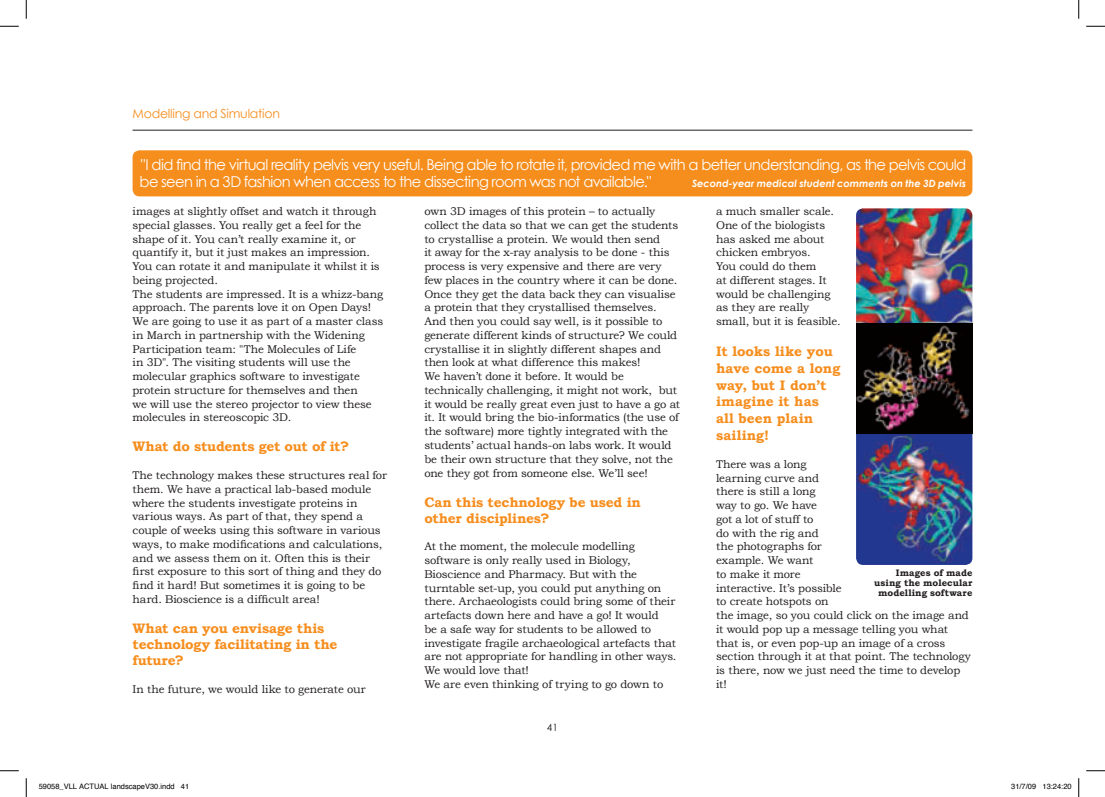
<style>
.page{position:relative;width:1105px;height:797px;background:#fff}
.page>*{position:absolute;margin:0;border:0;box-sizing:border-box;transform-origin:0 0}
.t1{font:15px/17.5px "Century Gothic";letter-spacing:-.04em;color:#fff}
.t2{font:700 13.75px/16.9px "Bookman Old Style";letter-spacing:-.01em;color:#f68e1e}
.t3{font:12.5px "Century Gothic";letter-spacing:-.02em;color:#f68e1e}
.t4{font:11.25px/13.8px "Bookman Old Style";letter-spacing:-.01em;color:#231f20}
.t5{font:italic 700 10px "Century Gothic";letter-spacing:-.005em;color:#fff}
.t6{font:10px "Century Gothic";color:#231f20}
.t7{font:700 9.38px/10px "Bookman Old Style";letter-spacing:.015em;color:#231f20;text-align:right}
.t8{font:7.5px "Helvetica";color:#000}
</style>
<div class="page">
<hr style="left:133px;top:130px;width:839px;height:1px;background:#231f20">
<div style="left:133px;top:150px;width:839px;height:46px;background:#f68e1e;border-radius:7px"></div>
<img style="left:856px;top:208px;width:116px;height:357px">
<svg style="left:0;top:25px;width:19px;height:2px"></svg>
<svg style="left:1086px;top:25px;width:19px;height:2px"></svg>
<svg style="left:0;top:770px;width:19px;height:1px"></svg>
<svg style="left:1086px;top:770px;width:19px;height:1px"></svg>
<svg style="left:25px;top:0;width:2px;height:19px"></svg>
<svg style="left:25px;top:778px;width:2px;height:19px"></svg>
<svg style="left:1078px;top:0;width:1px;height:19px"></svg>
<svg style="left:1078px;top:778px;width:1px;height:19px"></svg>
<p class="t3" style="left:133px;top:105px;width:149px">Modelling and Simulation</p>
<p class="t1" style="left:140px;top:155px;width:828px">"I did find the virtual reality pelvis very useful. Being able to rotate it, provided me with a better understanding, as the pelvis could be seen in a 3D fashion when access to the dissecting room was not available."</p>
<p class="t5" style="left:692px;top:177px;width:276px">Second-year medical student comments on the 3D pelvis</p>
<p class="t4" style="left:133px;top:204px;width:249px">images at slightly offset and watch it through special glasses. You really get a feel for the shape of it. You can’t really examine it, or quantify it, but it just makes an impression.<br>You can rotate it and manipulate it whilst it is being projected.</p>
<p class="t4" style="left:133px;top:287px;width:252px">The students are impressed. It is a whizz-bang approach. The parents love it on Open Days!<br>We are going to use it as part of a master class in March in partnership with the Widening Participation team: "The Molecules of Life<br>in 3D". The visiting students will use the molecular graphics software to investigate protein structure for themselves and then<br>we will use the stereo projector to view these molecules in stereoscopic 3D.</p>
<p class="t2" style="left:133px;top:438px;width:218px">What do students get out of it?</p>
<p class="t4" style="left:133px;top:468px;width:256px">The technology makes these structures real for them. We have a practical lab-based module where the students investigate proteins in various ways. As part of that, they spend a couple of weeks using this software in various ways, to make modifications and calculations, and we assess them on it. Often this is their first exposure to this sort of thing and they do find it hard! But sometimes it is going to be hard. Bioscience is a difficult area!</p>
<p class="t2" style="left:133px;top:620px;width:206px;line-height:16.2px">What can you envisage this technology facilitating in the future?</p>
<p class="t4" style="left:133px;top:682px;width:235px">In the future, we would like to generate our</p>
<p class="t4" style="left:424px;top:204px;width:255px">own 3D images of this protein – to actually collect the data so that we can get the students to crystallise a protein. We would then send<br>it away for the x-ray analysis to be done - this process is very expensive and there are very few places in the country where it can be done.<br>Once they get the data back they can visualise a protein that they crystallised themselves.<br>And then you could say well, is it possible to generate different kinds of structure? We could crystallise it in slightly different shapes and then look at what difference this makes!</p>
<p class="t4" style="left:424px;top:369px;width:257px">We haven’t done it before. It would be technically challenging, it might not work, but it would be really great even just to have a go at it. It would bring the bio-informatics (the use of the software) more tightly integrated with the students’ actual hands-on labs work. It would be their own structure that they solve, not the one they got from someone else. We’ll see!</p>
<p class="t2" style="left:424px;top:493px;width:218px;line-height:16.2px">Can this technology be used in other disciplines?</p>
<p class="t4" style="left:424px;top:539px;width:254px">At the moment, the molecule modelling software is only really used in Biology, Bioscience and Pharmacy. But with the turntable set-up, you could put anything on there. Archaeologists could bring some of their artefacts down here and have a go! It would<br>be a safe way for students to be allowed to investigate fragile archaeological artefacts that are not appropriate for handling in other ways.<br>We would love that!</p>
<p class="t4" style="left:424px;top:677px;width:241px">We are even thinking of trying to go down to</p>
<p class="t6" style="left:547px;top:721px;width:13px">41</p>
<p class="t4" style="left:716px;top:204px;width:126px">a much smaller scale.<br>One of the biologists has asked me about chicken embryos.<br>You could do them<br>at different stages. It would be challenging as they are really small, but it is feasible.</p>
<p class="t2" style="left:716px;top:342px;width:126px">It looks like you have come a long way, but I don’t imagine it has all been plain sailing!</p>
<p class="t4" style="left:716px;top:457px;width:256px">There was a long<br>learning curve and<br>there is still a long<br>way to go. We have<br>got a lot of stuff to<br>do with the rig and<br>the photographs for<br>example. We want<br>to make it more<br>interactive. It’s possible<br>to create hotspots on<br>the image, so you could click on the image and it would pop up a message telling you what that is, or even pop-up an image of a cross section through it at that point. The technology is there, now we just need the time to develop it!</p>
<p class="t7" style="left:874px;top:568px;width:100px">Images of made using the molecular modelling software</p>
<p class="t8" style="left:39px;top:780px;width:152px">59058_VLL ACTUAL landscapeV30.indd 41</p>
<p class="t8" style="left:1011px;top:780px;width:62px">31/7/09 13:24:20</p>
</div>
